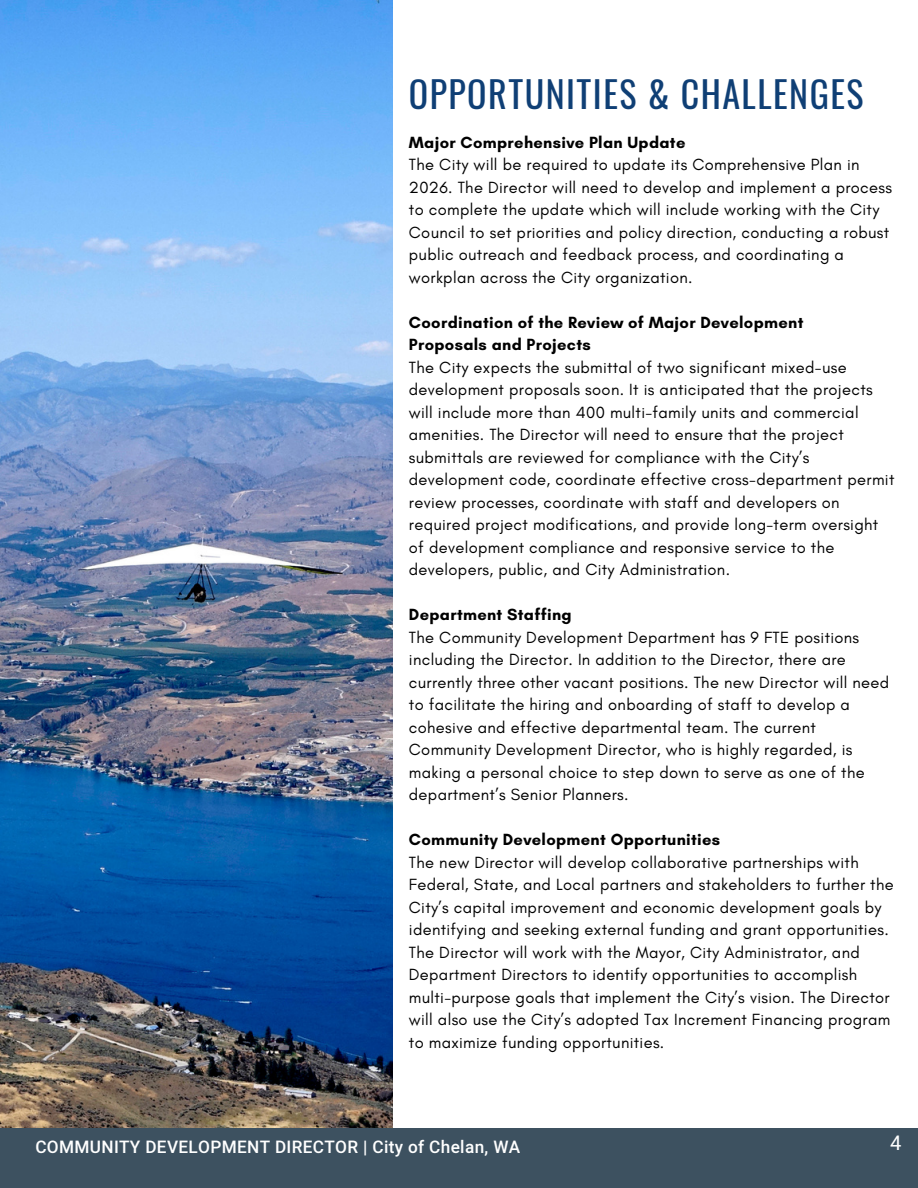
<style>
.page{position:relative;width:918px;height:1188px;background:#fff}
.page>*{position:absolute;margin:0;border:0;box-sizing:border-box;transform-origin:0 0}
.t1{font:36px "Oswald";letter-spacing:.04em;color:#0f3f75}
.t2{font:20.1px "Mardoto";color:#fff}
.t3{font:500 17.25px "Mardoto";letter-spacing:.02em;color:#fff}
.t4{font:16.5px/22.5px "Glacial Indifference";letter-spacing:.02em;color:#000}
.t5{font:700 16.5px/22.5px "Glacial Indifference";letter-spacing:.02em;color:#000}
</style>
<div class="page">
<img style="left:0;top:0;width:392px;height:1128px">
<div style="left:0;top:1128px;width:918px;height:60px;background:#3d5160"></div>
<h1 class="t1" style="left:409px;top:66px;width:456px">OPPORTUNITIES &amp; CHALLENGES</h1>
<p class="t5" style="left:409px;top:131px;width:278px">Major Comprehensive Plan Update</p>
<p class="t4" style="left:409px;top:153px;width:485px">The City will be required to update its Comprehensive Plan in 2026. The Director will need to develop and implement a process to complete the update which will include working with the City Council to set priorities and policy direction, conducting a robust public outreach and feedback process, and coordinating a workplan across the City organization.</p>
<p class="t5" style="left:409px;top:311px;width:396px">Coordination of the Review of Major Development<br>Proposals and Projects</p>
<p class="t4" style="left:409px;top:356px;width:487px">The City expects the submittal of two significant mixed-use development proposals soon. It is anticipated that the projects will include more than 400 multi-family units and commercial amenities. The Director will need to ensure that the project submittals are reviewed for compliance with the City’s development code, coordinate effective cross-department permit review processes, coordinate with staff and developers on required project modifications, and provide long-term oversight of development compliance and responsive service to the developers, public, and City Administration.</p>
<p class="t5" style="left:409px;top:603px;width:164px">Department Staffing</p>
<p class="t4" style="left:409px;top:626px;width:482px">The Community Development Department has 9 FTE positions including the Director. In addition to the Director, there are currently three other vacant positions. The new Director will need to facilitate the hiring and onboarding of staff to develop a cohesive and effective departmental team. The current Community Development Director, who is highly regarded, is making a personal choice to step down to serve as one of the department’s Senior Planners.</p>
<p class="t5" style="left:409px;top:828px;width:313px">Community Development Opportunities</p>
<p class="t4" style="left:409px;top:851px;width:486px">The new Director will develop collaborative partnerships with Federal, State, and Local partners and stakeholders to further the City’s capital improvement and economic development goals by identifying and seeking external funding and grant opportunities.<br>The Director will work with the Mayor, City Administrator, and Department Directors to identify opportunities to accomplish multi-purpose goals that implement the City’s vision. The Director will also use the City’s adopted Tax Increment Financing program to maximize funding opportunities.</p>
<p class="t3" style="left:35px;top:1137px;width:486px">COMMUNITY DEVELOPMENT DIRECTOR | City of Chelan, WA</p>
<p class="t2" style="left:890px;top:1131px;width:13px">4</p>
</div>
